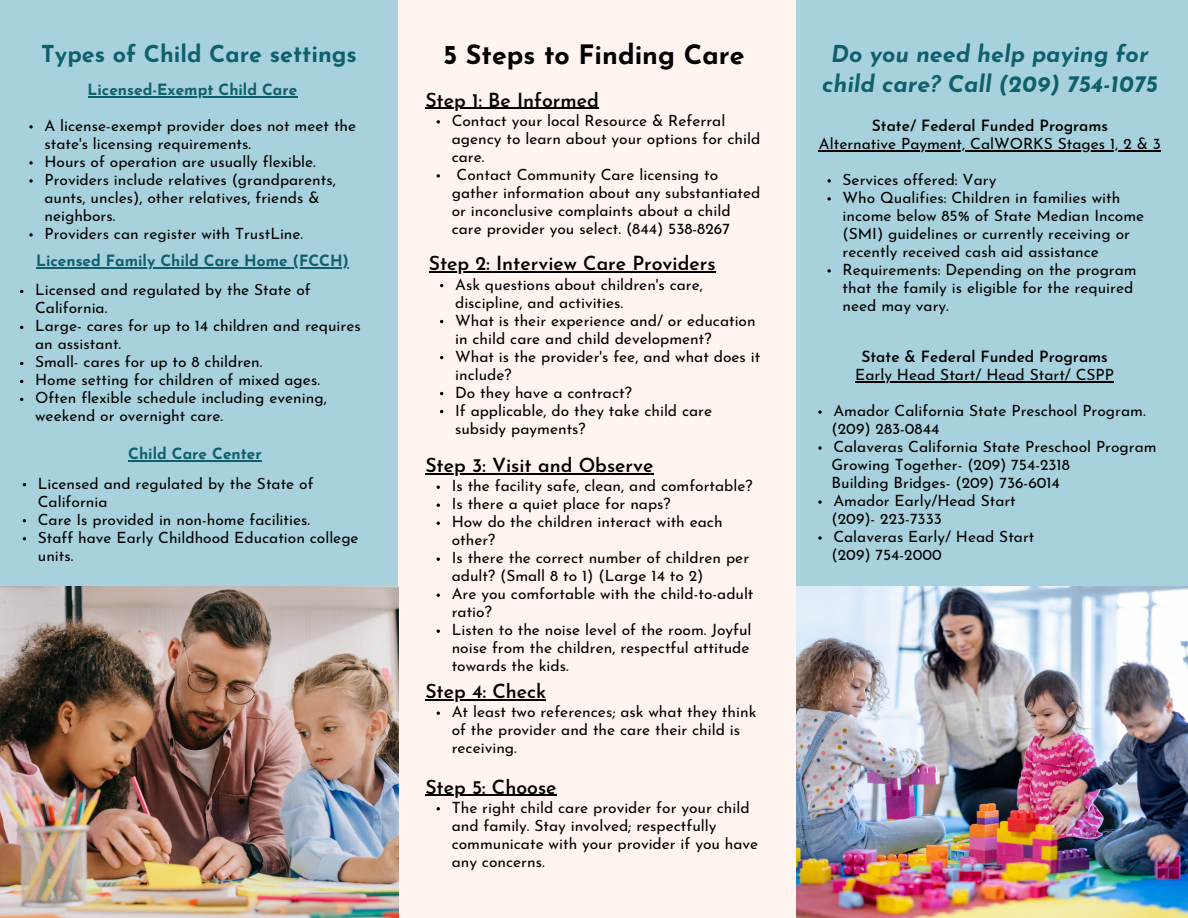
<style>
.page{position:relative;width:1188px;height:918px;background:#fff4f0}
.page>*{position:absolute;margin:0;border:0;box-sizing:border-box;transform-origin:0 0}
.t1{font:700 26.7px "Josefin Sans";color:#000}
.t2{font:italic 700 23.25px/29.8px "Josefin Sans";color:#0f606b;text-align:center}
.t3{font:700 23.25px "Josefin Sans";color:#0f606b}
.t4{font:600 19.35px "Josefin Sans";color:#000}
.t5{font:15.6px/18px "Josefin Sans";color:#000}
.t6{font:700 15.6px "Josefin Sans";color:#0f606b}
.t7{font:600 15.6px "Josefin Sans";color:#000}
</style>
<div class="page">
<div style="left:0;top:0;width:398px;height:588px;background:#a7d2dd"></div>
<div style="left:796px;top:0;width:392px;height:587px;background:#a7d2dd"></div>
<img style="left:0;top:587px;width:398px;height:331px">
<img style="left:796px;top:587px;width:392px;height:331px">
<svg style="left:29px;top:125px;width:4px;height:4px"></svg>
<svg style="left:29px;top:161px;width:4px;height:4px"></svg>
<svg style="left:29px;top:179px;width:4px;height:4px"></svg>
<svg style="left:29px;top:233px;width:4px;height:4px"></svg>
<hr style="left:425px;top:108px;width:174px;height:1px;background:#000">
<svg style="left:437px;top:120px;width:3px;height:4px"></svg>
<svg style="left:437px;top:174px;width:3px;height:4px"></svg>
<hr style="left:88px;top:97px;width:209px;height:1px;background:#0f606b">
<hr style="left:36px;top:267px;width:313px;height:2px;background:#0f606b">
<hr style="left:128px;top:460px;width:134px;height:2px;background:#0f606b">
<hr style="left:425px;top:473px;width:228px;height:1px;background:#000">
<hr style="left:429px;top:272px;width:287px;height:1px;background:#000">
<hr style="left:425px;top:699px;width:121px;height:1px;background:#000">
<svg style="left:437px;top:711px;width:3px;height:4px"></svg>
<hr style="left:425px;top:795px;width:132px;height:1px;background:#000">
<hr style="left:819px;top:150px;width:342px;height:1px;background:#000">
<svg style="left:827px;top:179px;width:4px;height:4px"></svg>
<svg style="left:827px;top:197px;width:4px;height:4px"></svg>
<svg style="left:827px;top:269px;width:4px;height:4px"></svg>
<hr style="left:855px;top:381px;width:259px;height:1px;background:#000">
<svg style="left:818px;top:410px;width:4px;height:4px"></svg>
<svg style="left:818px;top:446px;width:4px;height:4px"></svg>
<svg style="left:818px;top:500px;width:4px;height:4px"></svg>
<svg style="left:818px;top:536px;width:4px;height:4px"></svg>
<p class="t3" style="left:41px;top:45px;width:317px">Types of Child Care settings</p>
<p class="t1" style="left:443px;top:44px;width:303px">5 Steps to Finding Care</p>
<p class="t2" style="left:822px;top:41px;width:337px">Do you need help paying for child care? Call (209) 754-1075</p>
<p class="t5" style="left:44px;top:118px;width:313px">A license-exempt provider does not meet the state's licensing requirements.</p>
<h4 class="t5" style="left:44px;top:154px;width:273px">Hours of operation are usually flexible.</h4>
<p class="t5" style="left:44px;top:172px;width:293px">Providers include relatives (grandparents, aunts, uncles), other relatives, friends &amp; neighbors.</p>
<p class="t5" style="left:44px;top:226px;width:260px">Providers can register with TrustLine.</p>
<h4 class="t6" style="left:88px;top:83px;width:211px">Licensed-Exempt Child Care</h4>
<p class="t4" style="left:425px;top:92px;width:175px">Step 1: Be Informed</p>
<p class="t5" style="left:452px;top:113px;width:310px">Contact your local Resource &amp; Referral agency to learn about your options for child care.</p>
<p class="t5" style="left:452px;top:167px;width:310px;text-indent:5px">Contact Community Care licensing to gather information about any substantiated or inconclusive complaints about a child care provider you select. (844) 538-8267</p>
<p class="t7" style="left:872px;top:119px;width:238px">State/ Federal Funded Programs</p>
<p class="t5" style="left:819px;top:136px;width:344px">Alternative Payment, CalWORKS Stages 1, 2 &amp; 3</p>
<p class="t5" style="left:843px;top:172px;width:155px">Services offered: Vary</p>
<p class="t5" style="left:843px;top:190px;width:303px">Who Qualifies: Children in families with income below 85% of State Median Income (SMI) guidelines or currently receiving or recently received cash aid assistance</p>
<p class="t5" style="left:843px;top:262px;width:296px">Requirements: Depending on the program that the family is eligible for the required need may vary.</p>
<p class="t7" style="left:862px;top:350px;width:248px">State &amp; Federal Funded Programs</p>
<p class="t5" style="left:855px;top:367px;width:260px">Early Head Start/ Head Start/ CSPP</p>
<p class="t5" style="left:833px;top:403px;width:314px">Amador California State Preschool Program.</p>
<p class="t5" style="left:832px;top:421px;width:109px">(209) 283-0844</p>
<p class="t5" style="left:833px;top:439px;width:325px">Calaveras California State Preschool Program</p>
<p class="t5" style="left:832px;top:457px;width:240px">Growing Together- (209) 754-2318</p>
<p class="t5" style="left:832px;top:475px;width:230px">Building Bridges- (209) 736-6014</p>
<p class="t5" style="left:833px;top:493px;width:184px">Amador Early/Head Start</p>
<p class="t5" style="left:832px;top:511px;width:112px">(209)- 223-7333</p>
<p class="t5" style="left:833px;top:529px;width:203px">Calaveras Early/ Head Start</p>
<p class="t5" style="left:832px;top:547px;width:112px">(209) 754-2000</p>
<p class="t6" style="left:36px;top:254px;width:314px">Licensed Family Child Care Home (FCCH)</p>
<p class="t5" style="left:35px;top:282px;width:277px">Licensed and regulated by the State of<br>California.</p>
<p class="t5" style="left:35px;top:318px;width:327px">Large- cares for up to 14 children and requires an assistant.</p>
<p class="t5" style="left:35px;top:354px;width:229px">Small- cares for up to 8 children.</p>
<h1 class="t5" style="left:35px;top:372px;width:286px">Home setting for children of mixed ages.</h1>
<h3 class="t5" style="left:35px;top:390px;width:293px">Often flexible schedule including evening, weekend or overnight care.</h3>
<p class="t6" style="left:128px;top:447px;width:135px">Child Care Center</p>
<p class="t5" style="left:38px;top:476px;width:277px">Licensed and regulated by the State of<br>California</p>
<h3 class="t5" style="left:38px;top:512px;width:274px">Care Is provided in non-home facilities.</h3>
<p class="t5" style="left:38px;top:530px;width:322px">Staff have Early Childhood Education college units.</p>
<p class="t4" style="left:429px;top:256px;width:288px">Step 2: Interview Care Providers</p>
<p class="t5" style="left:455px;top:277px;width:249px">Ask questions about children's care, discipline, and activities.</p>
<p class="t5" style="left:455px;top:313px;width:302px">What is their experience and/ or education in child care and child development?</p>
<p class="t5" style="left:455px;top:349px;width:307px">What is the provider's fee, and what does it include?</p>
<h3 class="t5" style="left:455px;top:385px;width:178px">Do they have a contract?</h3>
<p class="t5" style="left:455px;top:403px;width:259px">If applicable, do they take child care subsidy payments?</p>
<p class="t4" style="left:425px;top:457px;width:230px">Step 3: Visit and Observe</p>
<p class="t5" style="left:452px;top:478px;width:302px">Is the facility safe, clean, and comfortable?</p>
<p class="t5" style="left:452px;top:496px;width:221px">Is there a quiet place for naps?</p>
<p class="t5" style="left:452px;top:514px;width:272px">How do the children interact with each other?</p>
<h3 class="t5" style="left:452px;top:550px;width:299px">Is there the correct number of children per adult? (Small 8 to 1) (Large 14 to 2)</h3>
<p class="t5" style="left:452px;top:586px;width:303px">Are you comfortable with the child-to-adult ratio?</p>
<p class="t5" style="left:452px;top:622px;width:301px">Listen to the noise level of the room. Joyful noise from the children, respectful attitude towards the kids.</p>
<h3 class="t4" style="left:425px;top:683px;width:122px">Step 4: Check</h3>
<p class="t5" style="left:452px;top:704px;width:306px">At least two references; ask what they think of the provider and the care their child is receiving.</p>
<h2 class="t4" style="left:425px;top:779px;width:133px">Step 5: Choose</h2>
<p class="t5" style="left:452px;top:800px;width:308px">The right child care provider for your child and family. Stay involved; respectfully communicate with your provider if you have any concerns.</p>
</div>
